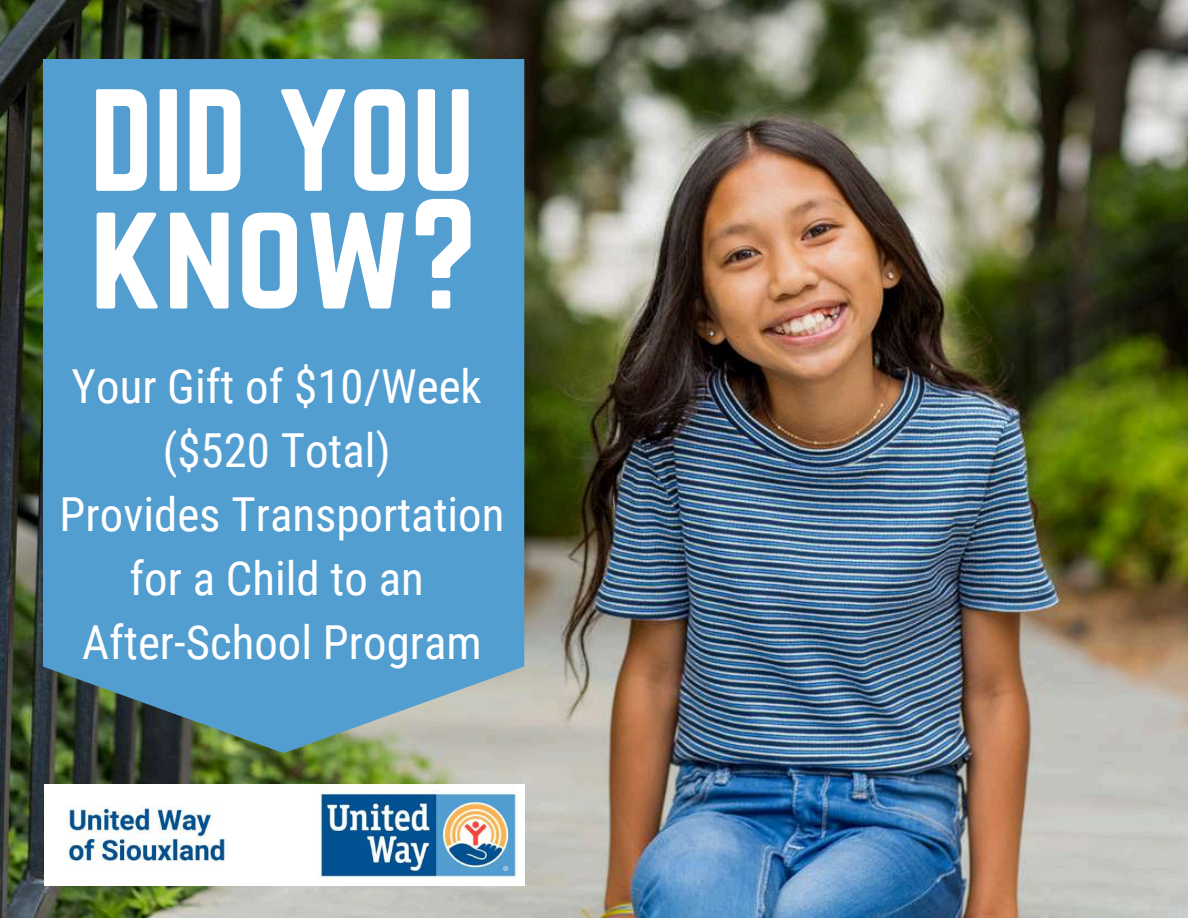
<style>
.page{position:relative;width:1188px;height:918px;background:#fff}
.page>*{position:absolute;margin:0;border:0;box-sizing:border-box;transform-origin:0 0}
.t1{font:136.95px "Norwester";color:#fff}
.t2{font:127.05px "Norwester";color:#fff}
.t3{font:46.95px/63.9px "Roboto Condensed";color:#fff;text-align:center}
</style>
<div class="page">
<img style="left:0;top:0;width:1188px;height:918px">
<div style="left:43px;top:59px;width:481px;height:694px;background:#539ed0"></div>
<img style="left:44px;top:785px;width:481px;height:101px">
<h2 class="t2" style="left:90px;top:64px;width:387px">DID YOU</h2>
<h1 class="t1" style="left:90px;top:172px;width:389px">know?</h1>
<p class="t3" style="left:60px;top:355px;width:446px">Your Gift of $10/Week ($520 Total)<br>Provides Transportation for a Child to an<br>After-School Program</p>
</div>
